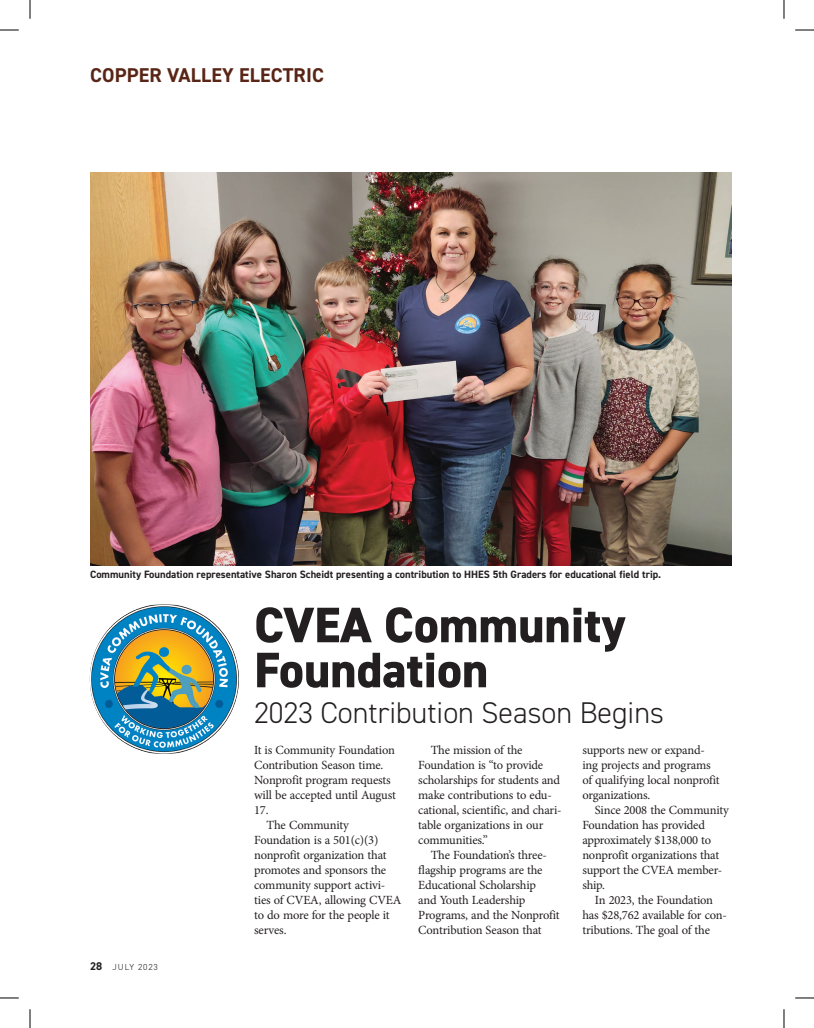
<style>
.page{position:relative;width:814px;height:1028px;background:#fff}
.page>*{position:absolute;margin:0;border:0;box-sizing:border-box;transform-origin:0 0}
.t1{font:800 50px/45px "DIN2014";color:#231f20}
.t2{font:300 30px "DIN2014";color:#231f20}
.t3{font:700 20px "DIN2014";letter-spacing:.01em;color:#592516}
.t4{font:12.5px/15px "Minion Pro";letter-spacing:-.015em;color:#231f20}
.t5{font:700 10.62px "DIN2014";color:#231f20}
.t6{font:300 8.75px "DIN2014";letter-spacing:.1em;color:#231f20}
.s1{font-weight:700;font-size:11.25px}
</style>
<div class="page">
<img style="left:90px;top:172px;width:641px;height:393px">
<img style="left:90px;top:604px;width:149px;height:149px">
<svg style="left:0;top:29px;width:19px;height:2px"></svg>
<svg style="left:795px;top:29px;width:19px;height:2px"></svg>
<svg style="left:0;top:997px;width:19px;height:1px"></svg>
<svg style="left:795px;top:997px;width:19px;height:1px"></svg>
<svg style="left:29px;top:0;width:2px;height:19px"></svg>
<svg style="left:29px;top:1009px;width:2px;height:19px"></svg>
<svg style="left:783px;top:0;width:2px;height:19px"></svg>
<svg style="left:783px;top:1009px;width:2px;height:19px"></svg>
<h3 class="t3" style="left:90px;top:62px;width:236px">COPPER VALLEY ELECTRIC</h3>
<p class="t5" style="left:90px;top:567px;width:572px">Community Foundation representative Sharon Scheidt presenting a contribution to HHES 5th Graders for educational field trip.</p>
<h1 class="t1" style="left:254px;top:602px;width:373px">CVEA Community<br>Foundation</h1>
<h2 class="t2" style="left:254px;top:695px;width:411px">2023 Contribution Season Begins</h2>
<p class="t6" style="left:90px;top:962px;width:69px"><span class="s1">28</span> JULY 2023</p>
<p class="t4" style="left:254px;top:742px;width:142px">It is Community Foundation</p>
<p class="t4" style="left:254px;top:757px;width:131px">Contribution Season time.</p>
<p class="t4" style="left:254px;top:772px;width:138px">Nonprofit program requests</p>
<p class="t4" style="left:254px;top:787px;width:143px">will be accepted until August</p>
<p class="t4" style="left:254px;top:802px;width:16px">17.</p>
<p class="t4" style="left:267px;top:817px;width:84px">The Community</p>
<p class="t4" style="left:254px;top:832px;width:126px">Foundation is a 501(c)(3)</p>
<p class="t4" style="left:254px;top:847px;width:134px">nonprofit organization that</p>
<p class="t4" style="left:254px;top:862px;width:134px">promotes and sponsors the</p>
<p class="t4" style="left:254px;top:877px;width:133px">community support activi-</p>
<p class="t4" style="left:254px;top:892px;width:149px">ties of CVEA, allowing CVEA</p>
<p class="t4" style="left:254px;top:907px;width:137px">to do more for the people it</p>
<p class="t4" style="left:254px;top:922px;width:34px">serves.</p>
<p class="t4" style="left:418px;top:742px;width:145px;text-indent:12px">The mission of the<br>Foundation is “to provide scholarships for students and make contributions to edu&shy;cational, scientific, and chari&shy;table organizations in our communities.”</p>
<p class="t4" style="left:418px;top:847px;width:143px;text-indent:12px">The Foundation’s three&shy;flagship programs are the<br>Educational Scholarship<br>and Youth Leadership<br>Programs, and the Nonprofit<br>Contribution Season that</p>
<p class="t4" style="left:582px;top:742px;width:139px">supports new or expand&shy;ing projects and programs of qualifying local nonprofit organizations.</p>
<p class="t4" style="left:582px;top:802px;width:148px;text-indent:12px">Since 2008 the Community<br>Foundation has provided approximately $138,000 to nonprofit organizations that support the CVEA member&shy;ship.</p>
<p class="t4" style="left:582px;top:892px;width:146px;text-indent:12px">In 2023, the Foundation has $28,762 available for con&shy;tributions. The goal of the</p>
</div>
